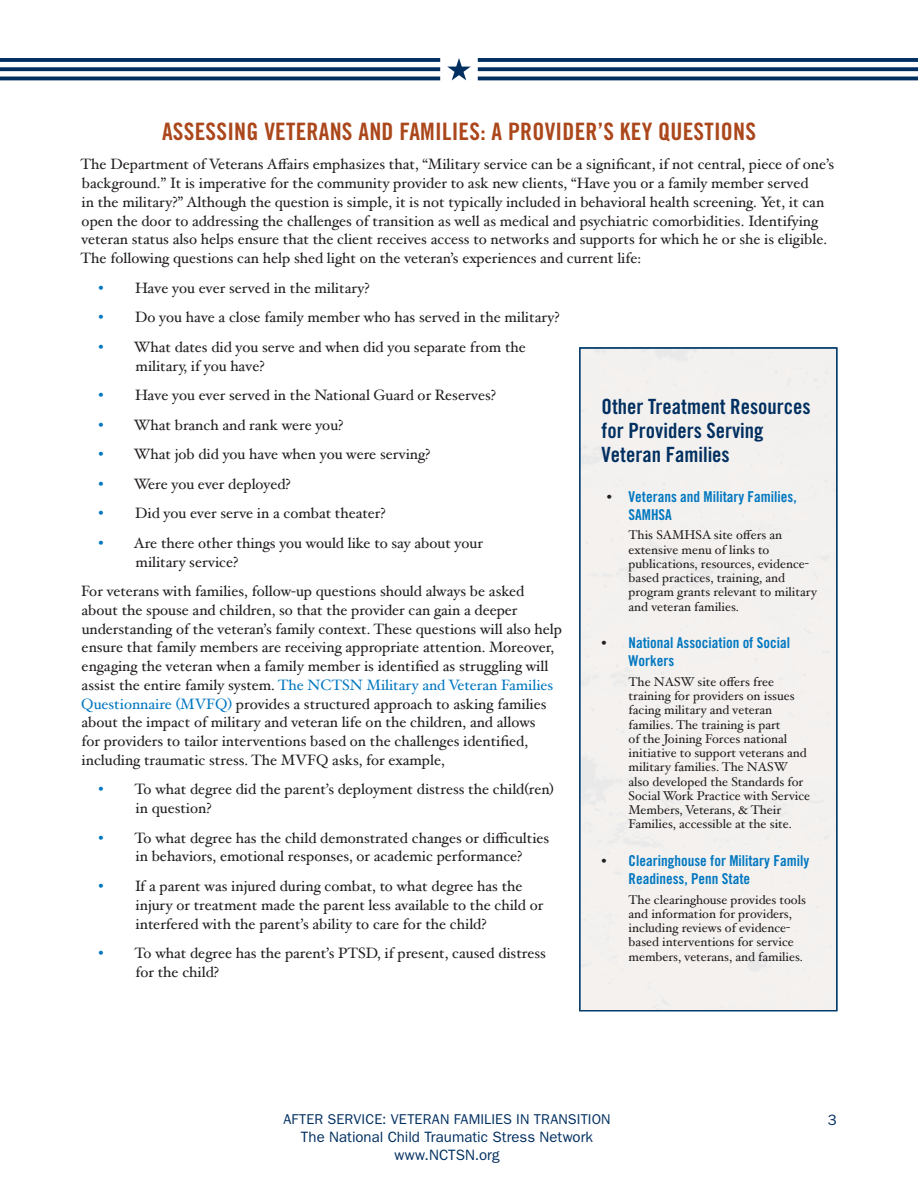
<style>
.page{position:relative;width:918px;height:1188px;background:#fff}
.page>*{position:absolute;margin:0;border:0;box-sizing:border-box;transform-origin:0 0}
.t1{font:24px "Trade Gothic Bold Cond Twenty";letter-spacing:.01em;color:#ab471b}
.t2{font:21px/24px "Trade Gothic Bold Cond Twenty";color:#002f60}
.t3{font:15px/18.8px "Hoefler Text";color:#231f20}
.t4{font:15px/18px "Trade Gothic Bold Cond Twenty";color:#0077c0}
.t5{font:15px/18px "ITC Franklin Gothic Std";color:#002f60;text-align:center}
.t6{font:14.25px "ITC Franklin Gothic Std";letter-spacing:.01em;color:#002f60}
.t7{font:12.75px/14.2px "Hoefler Text";color:#231f20}
.s1{color:#0077c0}
.s2{font-family:"Hoefler Text";color:#231f20}
</style>
<div class="page">
<svg style="left:447px;top:58px;width:24px;height:22px"></svg>
<svg style="left:478px;top:58px;width:440px;height:4px;background:#073464"></svg>
<svg style="left:478px;top:67px;width:440px;height:4px;background:#113c6a"></svg>
<hr style="left:478px;top:77px;width:440px;height:3px;background:#002f60">
<svg style="left:0;top:58px;width:440px;height:4px;background:#073464"></svg>
<svg style="left:0;top:67px;width:440px;height:4px;background:#113c6a"></svg>
<hr style="left:0;top:77px;width:440px;height:3px;background:#002f60">
<div style="left:582px;top:350px;width:253px;height:659px;background:#f3f1ef"></div>
<div style="left:580px;top:348px;width:257px;height:663px;border:1px solid #043c6b"></div>
<p class="t1" style="left:162px;top:117px;width:596px">ASSESSING VETERANS AND FAMILIES: A PROVIDER’S KEY QUESTIONS</p>
<p class="t3" style="left:81px;top:155px;width:755px">The Department of Veterans Affairs emphasizes that, “Military service can be a significant, if not central, piece of one’s background.” It is imperative for the community provider to ask new clients, “Have you or a family member served<br>in the military?” Although the question is simple, it is not typically included in behavioral health screening. Yet, it can open the door to addressing the challenges of transition as well as medical and psychiatric comorbidities. Identifying veteran status also helps ensure that the client receives access to networks and supports for which he or she is eligible.<br>The following questions can help shed light on the veteran’s experiences and current life:</p>
<p class="t3" style="left:99px;top:278px;width:273px"><span class="s1">•</span> Have you ever served in the military?</p>
<p class="t3" style="left:99px;top:308px;width:463px"><span class="s1">•</span> Do you have a close family member who has served in the military?</p>
<p class="t3" style="left:136px;top:337px;width:392px;text-indent:-37px"><span class="s1">•</span> What dates did you serve and when did you separate from the military, if you have?</p>
<p class="t3" style="left:99px;top:386px;width:399px"><span class="s1">•</span> Have you ever served in the National Guard or Reserves?</p>
<p class="t3" style="left:99px;top:415px;width:246px"><span class="s1">•</span> What branch and rank were you?</p>
<p class="t3" style="left:99px;top:445px;width:333px"><span class="s1">•</span> What job did you have when you were serving?</p>
<p class="t3" style="left:99px;top:474px;width:194px"><span class="s1">•</span> Were you ever deployed?</p>
<p class="t3" style="left:99px;top:504px;width:289px"><span class="s1">•</span> Did you ever serve in a combat theater?</p>
<p class="t3" style="left:136px;top:533px;width:349px;text-indent:-37px"><span class="s1">•</span> Are there other things you would like to say about your military service?</p>
<p class="t3" style="left:81px;top:582px;width:482px">For veterans with families, follow-up questions should always be asked about the spouse and children, so that the provider can gain a deeper understanding of the veteran’s family context. These questions will also help ensure that family members are receiving appropriate attention. Moreover, engaging the veteran when a family member is identified as struggling will assist the entire family system. <span class="s1">The NCTSN Military and Veteran Families Questionnaire (MVFQ)</span> provides a structured approach to asking families about the impact of military and veteran life on the children, and allows<br>for providers to tailor interventions based on the challenges identified, including traumatic stress. The MVFQ asks, for example,</p>
<p class="t3" style="left:136px;top:780px;width:420px;text-indent:-37px"><span class="s1">•</span> To what degree did the parent’s deployment distress the child(ren) in question?</p>
<p class="t3" style="left:136px;top:828px;width:415px;text-indent:-37px"><span class="s1">•</span> To what degree has the child demonstrated changes or difficulties in behaviors, emotional responses, or academic performance?</p>
<p class="t3" style="left:136px;top:876px;width:409px;text-indent:-37px"><span class="s1">•</span> If a parent was injured during combat, to what degree has the injury or treatment made the parent less available to the child or interfered with the parent’s ability to care for the child?</p>
<p class="t3" style="left:135px;top:944px;width:412px;text-indent:-37px"><span class="s1">•</span> To what degree has the parent’s PTSD, if present, caused distress for the child?</p>
<p class="t2" style="left:602px;top:394px;width:211px">Other Treatment Resources for Providers Serving<br>Veteran Families</p>
<p class="t4" style="left:629px;top:487px;width:170px;text-indent:-22px"><span class="s2">•</span> Veterans and Military Families,<br>SAMHSA</p>
<p class="t7" style="left:629px;top:528px;width:190px">This SAMHSA site offers an extensive menu of links to publications, resources, evidence&shy;based practices, training, and program grants relevant to military and veteran families.</p>
<p class="t4" style="left:629px;top:634px;width:163px;text-indent:-27px"><span class="s2">•</span> National Association of Social<br>Workers</p>
<p class="t7" style="left:629px;top:674px;width:183px">The NASW site offers free training for providers on issues facing military and veteran families. The training is part<br>of the Joining Forces national initiative to support veterans and military families. The NASW also developed the Standards for<br>Social Work Practice with Service<br>Members, Veterans, &amp; Their<br>Families, accessible at the site.</p>
<p class="t4" style="left:629px;top:852px;width:182px;text-indent:-27px"><span class="s2">•</span> Clearinghouse for Military Family<br>Readiness, Penn State</p>
<p class="t7" style="left:629px;top:892px;width:179px">The clearinghouse provides tools and information for providers, including reviews of evidence&shy;based interventions for service members, veterans, and families.</p>
<p class="t6" style="left:283px;top:1111px;width:329px">AFTER SERVICE: VETERAN FAMILIES IN TRANSITION</p>
<p class="t5" style="left:828px;top:1111px;width:10px">3</p>
<p class="t5" style="left:301px;top:1128px;width:294px">The National Child Traumatic Stress Network www.NCTSN.org</p>
</div>
